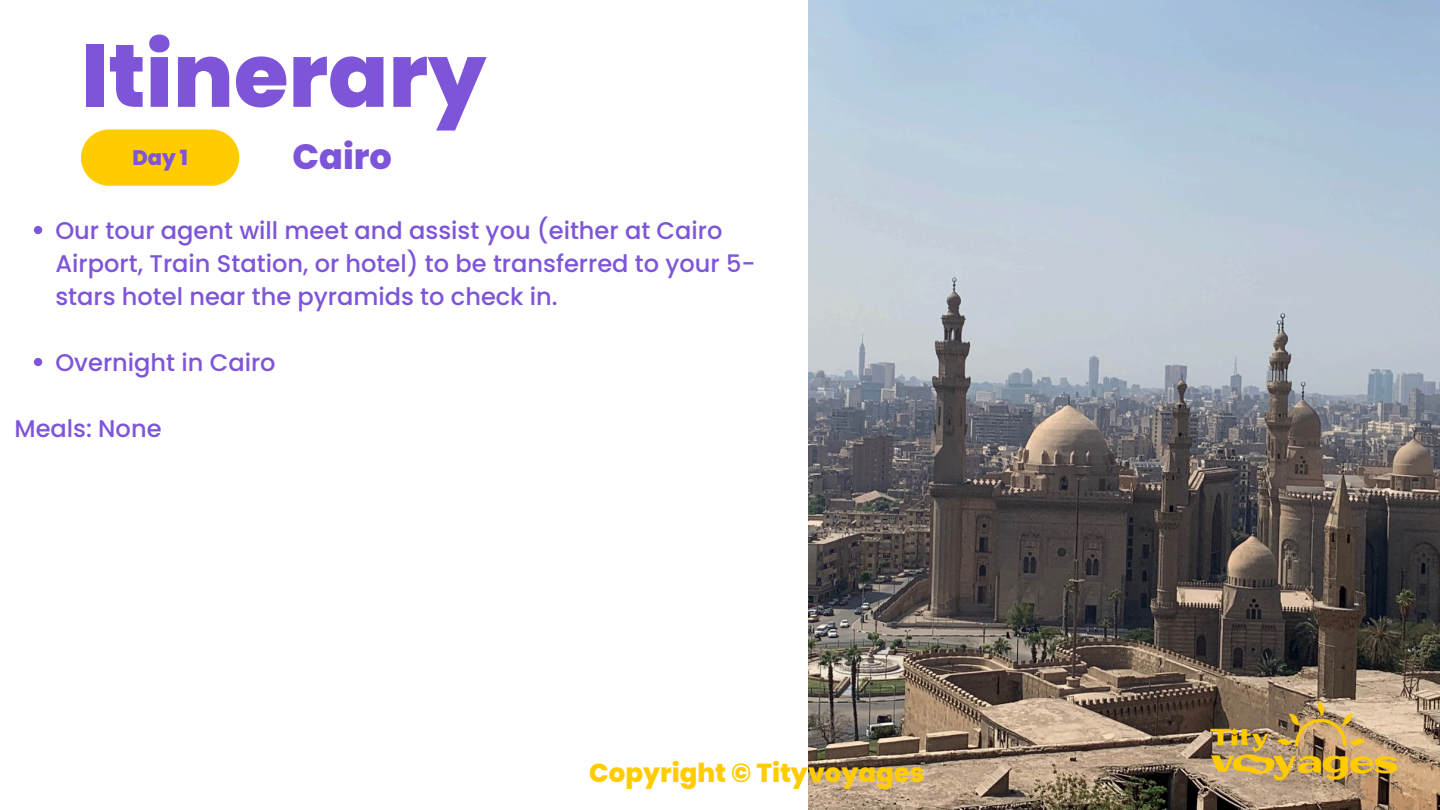
<style>
.page{position:relative;width:1440px;height:810px;background:#fff}
.page>*{position:absolute;margin:0;border:0;box-sizing:border-box;transform-origin:0 0}
.t1{font:800 88.7px "Poppins";color:#7e55d9}
.t2{font:800 35.1px "Poppins";color:#7e55d9}
.t3{font:800 26px "Poppins";color:#fc0}
.t4{font:500 24.1px/33px "Poppins";color:#7e55d9}
.t5{font:800 21px "Poppins";color:#7e55d9}
</style>
<div class="page">
<div style="left:81px;top:129px;width:158px;height:57px;background:#fc0;border-radius:28px"></div>
<img style="left:808px;top:0;width:632px;height:810px">
<img style="left:1198px;top:691px;width:212px;height:99px">
<svg style="left:34px;top:226px;width:8px;height:8px"></svg>
<svg style="left:34px;top:358px;width:8px;height:8px"></svg>
<p class="t1" style="left:81px;top:14px;width:407px">Itinerary</p>
<h2 class="t2" style="left:293px;top:132px;width:101px">Cairo</h2>
<p class="t5" style="left:132px;top:143px;width:57px">Day 1</p>
<p class="t4" style="left:55px;top:214px;width:702px">Our tour agent will meet and assist you (either at Cairo<br>Airport, Train Station, or hotel) to be transferred to your 5- stars hotel near the pyramids to check in.</p>
<p class="t4" style="left:55px;top:346px;width:222px">Overnight in Cairo</p>
<h3 class="t4" style="left:14px;top:412px;width:149px">Meals: None</h3>
<h3 class="t3" style="left:589px;top:754px;width:337px">Copyright © Tityvoyages</h3>
</div>
